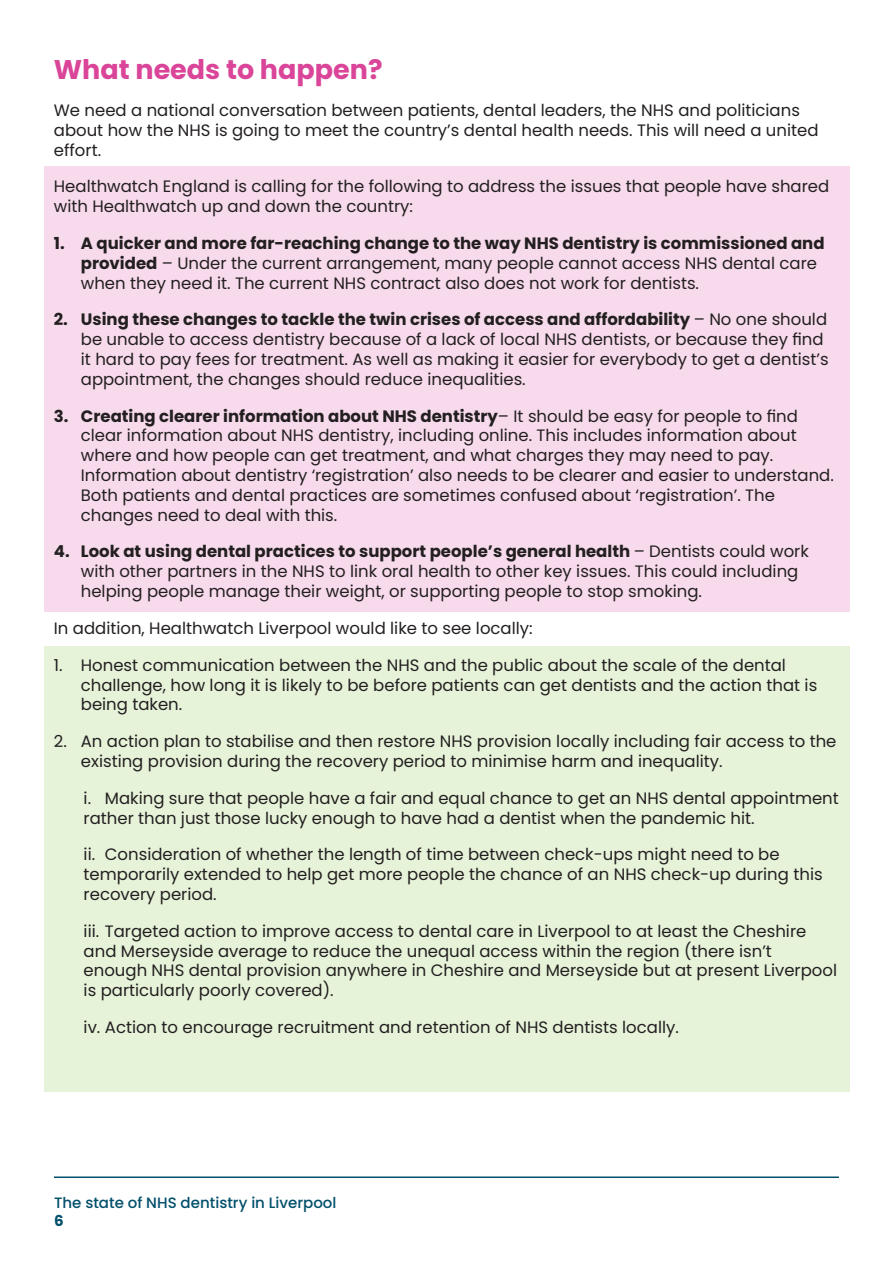
<style>
.page{position:relative;width:893px;height:1263px;background:#fff}
.page>*{position:absolute;margin:0;border:0;box-sizing:border-box;transform-origin:0 0}
.Subhead_Level_1{font:700 27px "Poppins";color:#da4599}
.Body{font:16.5px/19.8px "Poppins";color:#231f20}
.t1{font:500 15px "Poppins";color:#004f6b}
.t2{font:700 15px "Poppins";color:#004f6b}
.s1{font-weight:700}
</style>
<div class="page">
<hr style="left:54px;top:1176px;width:785px;height:2px;background:#004f6b">
<div style="left:44px;top:167px;width:805px;height:445px;background:#f7daeb"></div>
<div style="left:44px;top:646px;width:805px;height:445px;background:#e6f3d9"></div>
<p class="Subhead_Level_1" style="left:54px;top:54px;width:330px">What needs to happen?</p>
<p class="Body" style="left:54px;top:100px;width:766px">We need a national conversation between patients, dental leaders, the NHS and politicians about how the NHS is going to meet the country’s dental health needs. This will need a united effort.</p>
<p class="Body" style="left:54px;top:177px;width:777px">Healthwatch England is calling for the following to address the issues that people have shared with Healthwatch up and down the country:</p>
<p class="Body" style="left:81px;top:233px;width:745px;text-indent:-27px"><span class="s1">1. A quicker and more far-reaching change to the way NHS dentistry is commissioned and provided</span> – Under the current arrangement, many people cannot access NHS dental care when they need it. The current NHS contract also does not work for dentists.</p>
<p class="Body" style="left:81px;top:310px;width:749px;text-indent:-27px"><span class="s1">2. Using these changes to tackle the twin crises of access and affordability</span> – No one should be unable to access dentistry because of a lack of local NHS dentists, or because they find it hard to pay fees for treatment. As well as making it easier for everybody to get a dentist’s appointment, the changes should reduce inequalities.</p>
<p class="Body" style="left:81px;top:406px;width:755px;text-indent:-27px"><span class="s1">3. Creating clearer information about NHS dentistry</span>– It should be easy for people to find clear information about NHS dentistry, including online. This includes information about where and how people can get treatment, and what charges they may need to pay.<br>Information about dentistry ‘registration’ also needs to be clearer and easier to understand.<br>Both patients and dental practices are sometimes confused about ‘registration’. The changes need to deal with this.</p>
<p class="Body" style="left:81px;top:542px;width:730px;text-indent:-27px"><span class="s1">4. Look at using dental practices to support people’s general health</span> – Dentists could work with other partners in the NHS to link oral health to other key issues. This could including helping people manage their weight, or supporting people to stop smoking.</p>
<p class="Body" style="left:54px;top:618px;width:480px">In addition, Healthwatch Liverpool would like to see locally:</p>
<p class="Body" style="left:81px;top:655px;width:738px;text-indent:-27px">1. Honest communication between the NHS and the public about the scale of the dental challenge, how long it is likely to be before patients can get dentists and the action that is being taken.</p>
<p class="Body" style="left:81px;top:731px;width:757px;text-indent:-27px">2. An action plan to stabilise and then restore NHS provision locally including fair access to the existing provision during the recovery period to minimise harm and inequality.</p>
<p class="Body" style="left:84px;top:788px;width:757px">i. Making sure that people have a fair and equal chance to get an NHS dental appointment rather than just those lucky enough to have had a dentist when the pandemic hit.</p>
<p class="Body" style="left:84px;top:845px;width:740px">ii. Consideration of whether the length of time between check-ups might need to be temporarily extended to help get more people the chance of an NHS check-up during this recovery period.</p>
<p class="Body" style="left:84px;top:921px;width:755px">iii. Targeted action to improve access to dental care in Liverpool to at least the Cheshire and Merseyside average to reduce the unequal access within the region (there isn’t enough NHS dental provision anywhere in Cheshire and Merseyside but at present Liverpool is particularly poorly covered).</p>
<p class="Body" style="left:84px;top:1017px;width:597px">iv. Action to encourage recruitment and retention of NHS dentists locally.</p>
<p class="t1" style="left:54px;top:1194px;width:284px">The state of NHS dentistry in Liverpool</p>
<p class="t2" style="left:54px;top:1212px;width:11px">6</p>
</div>
